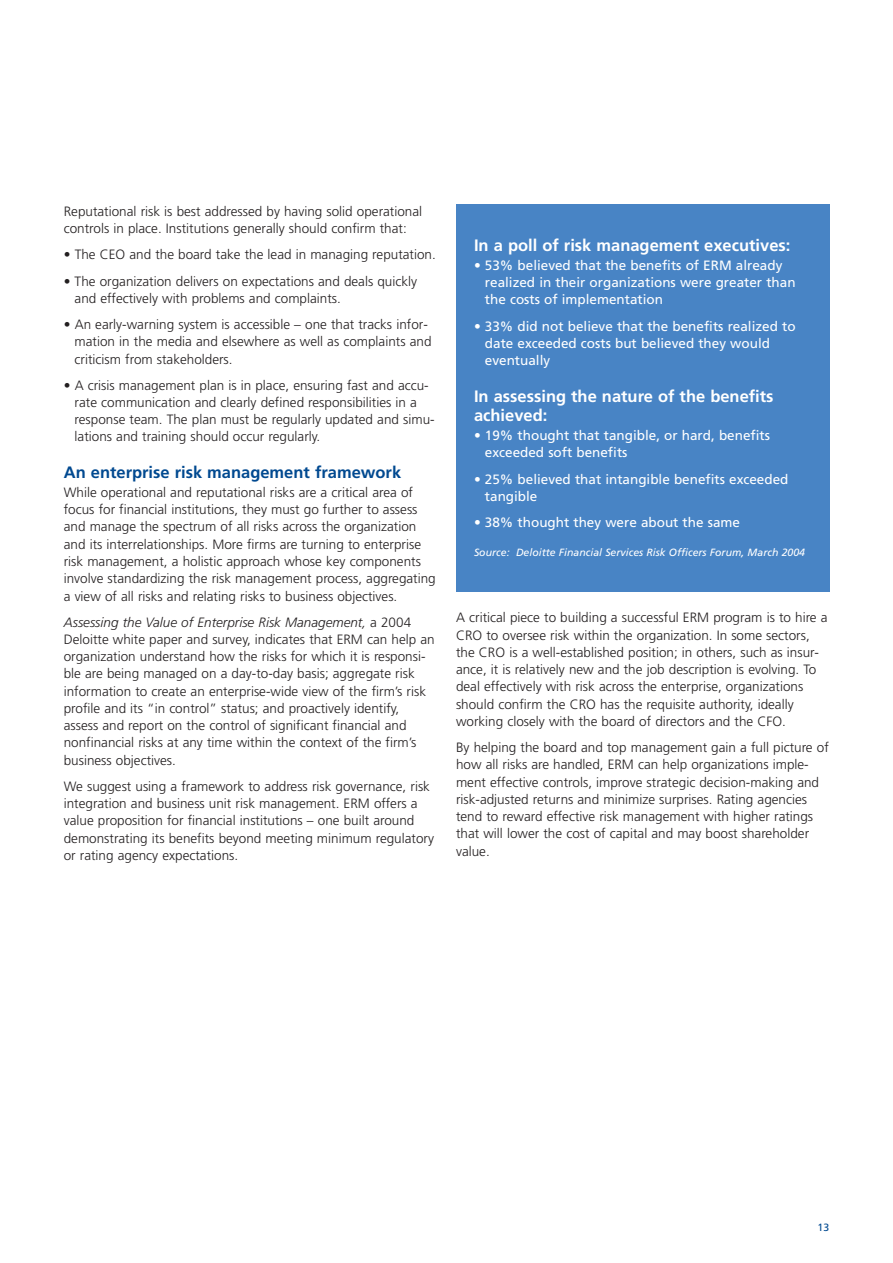
<style>
.page{position:relative;width:893px;height:1263px;background:#fff}
.page>*{position:absolute;margin:0;border:0;box-sizing:border-box;transform-origin:0 0}
.t1{font:700 16.5px/19.5px "Frutiger";color:#fff}
.t2{font:700 16.5px "Frutiger";color:#014990}
.t3{font:300 13.5px/17.2px "Frutiger";color:#231f20}
.t4{font:13.5px/17.2px "Frutiger";color:#fff}
.t5{font:italic 10.5px "Frutiger";color:#fff}
.t6{font:10.5px "Frutiger";color:#014990}
.s1{font-style:italic}
</style>
<div class="page">
<div style="left:456px;top:204px;width:373px;height:387px;background:#4884c5"></div>
<p class="t3" style="left:64px;top:204px;width:360px">Reputational risk is best addressed by having solid operational controls in place. Institutions generally should confirm that:</p>
<p class="t3" style="left:64px;top:247px;width:374px">• The CEO and the board take the lead in managing reputation.</p>
<p class="t3" style="left:75px;top:273px;width:344px;text-indent:-11px">• The organization delivers on expectations and deals quickly and effectively with problems and complaints.</p>
<p class="t3" style="left:75px;top:317px;width:358px;text-indent:-11px">• An early-warning system is accessible – one that tracks infor&shy;mation in the media and elsewhere as well as complaints and criticism from stakeholders.</p>
<p class="t3" style="left:75px;top:377px;width:361px;text-indent:-11px">• A crisis management plan is in place, ensuring fast and accu&shy;rate communication and clearly defined responsibilities in a response team. The plan must be regularly updated and simu&shy;lations and training should occur regularly.</p>
<p class="t2" style="left:64px;top:466px;width:339px">An enterprise risk management framework</p>
<p class="t3" style="left:64px;top:485px;width:374px">While operational and reputational risks are a critical area of focus for financial institutions, they must go further to assess and manage the spectrum of all risks across the organization and its interrelationships. More firms are turning to enterprise risk management, a holistic approach whose key components involve standardizing the risk management process, aggregating a view of all risks and relating risks to business objectives.</p>
<p class="t3" style="left:64px;top:614px;width:372px"><span class="s1">Assessing the Value of Enterprise Risk Management,</span> a 2004<br>Deloitte white paper and survey, indicates that ERM can help an organization understand how the risks for which it is responsi&shy;ble are being managed on a day-to-day basis; aggregate risk information to create an enterprise-wide view of the firm’s risk profile and its “in control” status; and proactively identify, assess and report on the control of significant financial and nonfinancial risks at any time within the context of the firm’s business objectives.</p>
<p class="t3" style="left:64px;top:779px;width:372px">We suggest using a framework to address risk governance, risk integration and business unit risk management. ERM offers a value proposition for financial institutions – one built around demonstrating its benefits beyond meeting minimum regulatory or rating agency expectations.</p>
<p class="t1" style="left:474px;top:237px;width:318px">In a poll of risk management executives:</p>
<p class="t4" style="left:485px;top:258px;width:312px;text-indent:-11px">• 53% believed that the benefits of ERM already realized in their organizations were greater than the costs of implementation</p>
<p class="t4" style="left:485px;top:318px;width:312px;text-indent:-11px">• 33% did not believe that the benefits realized to date exceeded costs but believed they would eventually</p>
<p class="t1" style="left:474px;top:388px;width:301px">In assessing the nature of the benefits achieved:</p>
<p class="t4" style="left:485px;top:428px;width:287px;text-indent:-11px">• 19% thought that tangible, or hard, benefits exceeded soft benefits</p>
<p class="t4" style="left:485px;top:471px;width:305px;text-indent:-11px">• 25% believed that intangible benefits exceeded tangible</p>
<p class="t4" style="left:474px;top:515px;width:267px">• 38% thought they were about the same</p>
<p class="t5" style="left:474px;top:548px;width:332px">Source: Deloitte Financial Services Risk Officers Forum, March 2004</p>
<p class="t3" style="left:456px;top:610px;width:373px">A critical piece to building a successful ERM program is to hire a CRO to oversee risk within the organization. In some sectors, the CRO is a well-established position; in others, such as insur&shy;ance, it is relatively new and the job description is evolving. To deal effectively with risk across the enterprise, organizations should confirm the CRO has the requisite authority, ideally working closely with the board of directors and the CFO.</p>
<p class="t3" style="left:456px;top:740px;width:374px">By helping the board and top management gain a full picture of how all risks are handled, ERM can help organizations imple&shy;ment effective controls, improve strategic decision-making and risk-adjusted returns and minimize surprises. Rating agencies tend to reward effective risk management with higher ratings that will lower the cost of capital and may boost shareholder value.</p>
<p class="t6" style="left:817px;top:1223px;width:13px">13</p>
</div>
